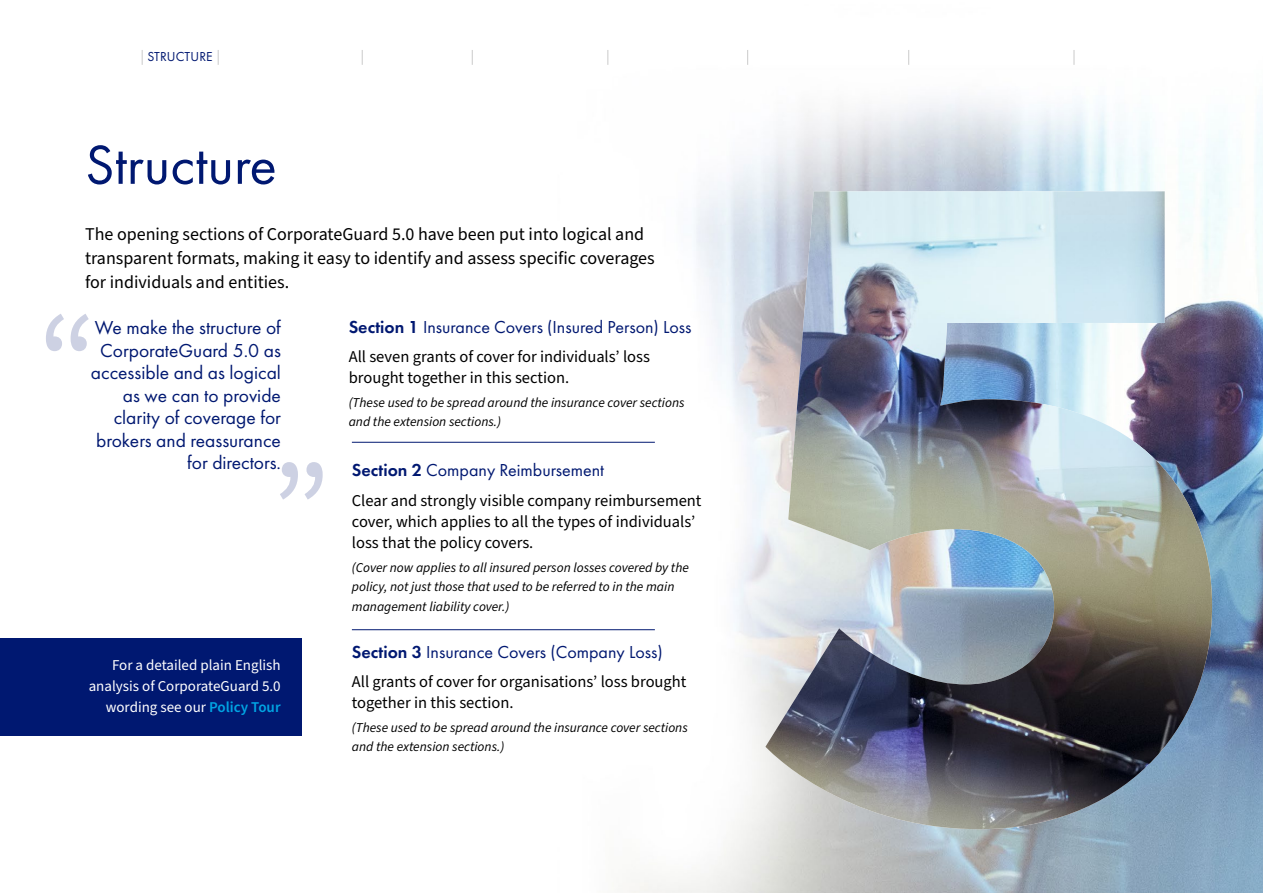
<style>
.page{position:relative;width:1263px;height:893px;background:#fff}
.page>*{position:absolute;margin:0;border:0;box-sizing:border-box;transform-origin:0 0}
.t1{font:139.5px "Source Sans Pro";color:#001871}
.head_h1{font:57px "Futura PT";color:#001871}
.quote{font:19.5px/22.5px "Futura PT";color:#001871;text-align:right}
.intro_p{font:18px/24px "Source Sans Pro";color:#000}
.section_h2{font:18px "Futura PT";color:#001871}
.structure_bod{font:16.5px/21px "Source Sans Pro";color:#000}
.tour{font:15px/21px "Source Sans Pro";color:#fff;text-align:right}
.structure_small{font:italic 13.5px/19.5px "Source Sans Pro";color:#000}
.nav_on{font:13.5px "Futura PT";letter-spacing:.01em;color:#001871}
.s1{font-weight:600}
.s2{font-weight:600;color:#00a4e3}
</style>
<div class="page">
<img style="left:141px;top:50px;width:1122px;height:843px">
<img style="left:765px;top:191px;width:447px;height:638px">
<hr style="left:352px;top:442px;width:303px;height:1px;background:#001871">
<hr style="left:352px;top:629px;width:303px;height:1px;background:#001871">
<div style="left:0;top:638px;width:302px;height:98px;background:#001871"></div>
<svg style="left:362px;top:50px;width:1px;height:15px"></svg>
<svg style="left:472px;top:50px;width:1px;height:15px"></svg>
<svg style="left:607px;top:50px;width:1px;height:15px"></svg>
<svg style="left:142px;top:50px;width:1px;height:15px"></svg>
<svg style="left:218px;top:50px;width:1px;height:15px"></svg>
<svg style="left:747px;top:50px;width:1px;height:15px"></svg>
<svg style="left:908px;top:50px;width:1px;height:15px"></svg>
<svg style="left:1073px;top:50px;width:1px;height:15px"></svg>
<p class="nav_on" style="left:148px;top:49px;width:67px">STRUCTURE</p>
<h1 class="head_h1" style="left:85px;top:131px;width:193px">Structure</h1>
<p class="intro_p" style="left:85px;top:222px;width:571px">The opening sections of CorporateGuard 5.0 have been put into logical and transparent formats, making it easy to identify and assess specific coverages for individuals and entities.</p>
<p class="quote" style="left:91px;top:316px;width:192px">We make the structure of<br>CorporateGuard 5.0 as accessible and as logical as we can to provide clarity of coverage for brokers and reassurance for directors.</p>
<h1 class="t1" style="left:38px;top:271px;width:61px">“</h1>
<h2 class="section_h2" style="left:349px;top:316px;width:344px"><span class="s1">Section 1</span> Insurance Covers (Insured Person) Loss</h2>
<p class="structure_bod" style="left:349px;top:347px;width:303px">All seven grants of cover for individuals’ loss brought together in this section.</p>
<p class="structure_small" style="left:349px;top:393px;width:337px">(These used to be spread around the insurance cover sections and the extension sections.)</p>
<h1 class="t1" style="left:271px;top:420px;width:61px">”</h1>
<h2 class="section_h2" style="left:352px;top:460px;width:254px"><span class="s1">Section 2</span> Company Reimbursement</h2>
<p class="structure_bod" style="left:352px;top:490px;width:351px">Clear and strongly visible company reimbursement cover, which applies to all the types of individuals’ loss that the policy covers.</p>
<p class="structure_small" style="left:352px;top:558px;width:338px">(Cover now applies to all insured person losses covered by the policy, not just those that used to be referred to in the main management liability cover.)</p>
<p class="tour" style="left:89px;top:655px;width:193px">For a detailed plain English analysis of CorporateGuard 5.0 wording see our <span class="s2">Policy Tour</span></p>
<h2 class="section_h2" style="left:352px;top:641px;width:312px"><span class="s1">Section 3</span> Insurance Covers (Company Loss)</h2>
<p class="structure_bod" style="left:352px;top:672px;width:336px">All grants of cover for organisations’ loss brought together in this section.</p>
<p class="structure_small" style="left:352px;top:718px;width:337px">(These used to be spread around the insurance cover sections and the extension sections.)</p>
</div>
